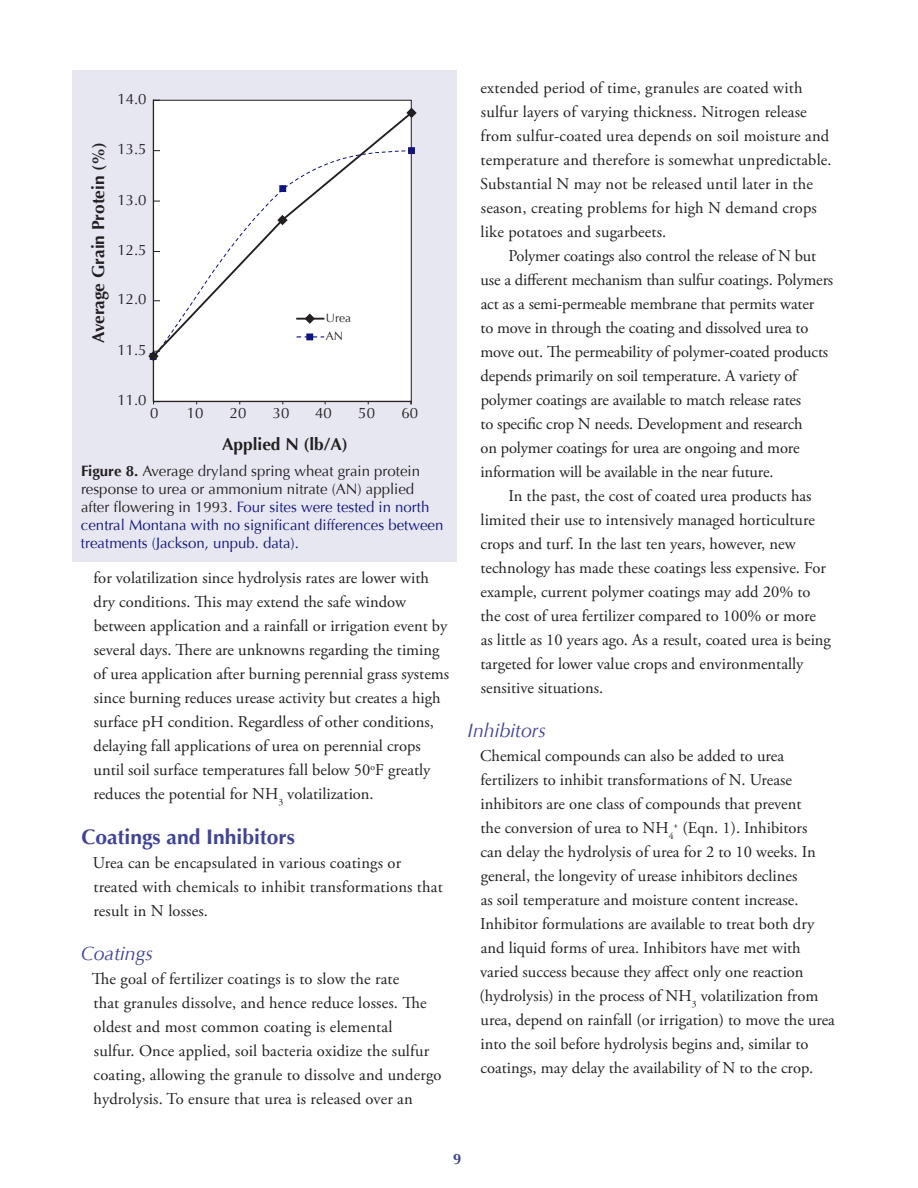
<style>
.page{position:relative;width:918px;height:1188px;background:#fff}
.page>*{position:absolute;margin:0;border:0;box-sizing:border-box;transform-origin:0 0}
.t1{font:700 21px "Optima";color:#404398}
.t2{font:italic 19.5px "Optima";color:#404398}
.t3{font:700 17.25px "Optima";color:#231f20}
.t4{font:16.5px/24px "Adobe Garamond Pro";color:#231f20}
.t5{font:15px/18px "Optima";color:#10147e}
.t6{font:15px "Optima";color:#231f20}
.t7{font:700 15px "Optima";color:#404398}
.t8{font:12px "Optima";color:#231f20}
.s1{font-weight:700;color:#231f20}
.s2{color:#231f20}
</style>
<div class="page">
<div style="left:72px;top:70px;width:384px;height:492px;background:#e7e7f2"></div>
<svg style="left:406px;top:108px;width:11px;height:10px"></svg>
<svg style="left:153px;top:100px;width:259px;height:304px;background:#f4f4f4"></svg>
<div style="left:152px;top:111px;width:262px;height:247px;background:#fff"></div>
<svg style="left:148px;top:351px;width:11px;height:10px"></svg>
<p class="t6" style="left:117px;top:90px;width:31px">14.0</p>
<p class="t3" style="left:88px;top:343px;width:203px;rotate:-90deg">Average Grain Protein (%)</p>
<p class="t6" style="left:117px;top:140px;width:31px">13.5</p>
<p class="t6" style="left:117px;top:191px;width:31px">13.0</p>
<p class="t6" style="left:117px;top:241px;width:31px">12.5</p>
<p class="t6" style="left:117px;top:290px;width:31px">12.0</p>
<p class="t6" style="left:117px;top:341px;width:31px">11.5</p>
<p class="t8" style="left:326px;top:311px;width:27px">Urea</p>
<p class="t8" style="left:326px;top:329px;width:19px">AN</p>
<p class="t6" style="left:117px;top:391px;width:31px">11.0</p>
<p class="t6" style="left:150px;top:404px;width:10px">0</p>
<p class="t6" style="left:187px;top:404px;width:18px">10</p>
<p class="t6" style="left:230px;top:404px;width:18px">20</p>
<p class="t6" style="left:273px;top:404px;width:18px">30</p>
<p class="t6" style="left:315px;top:404px;width:18px">40</p>
<p class="t6" style="left:358px;top:404px;width:18px">50</p>
<p class="t6" style="left:401px;top:404px;width:18px">60</p>
<p class="t3" style="left:222px;top:434px;width:127px">Applied N (lb/A)</p>
<p class="t5" style="left:81px;top:462px;width:364px"><span class="s1">Figure 8.</span> <span class="s2">Average dryland spring wheat grain protein response to urea or ammonium nitrate (AN) applied after flowering in 1993.</span> Four sites were tested in north central Montana with no significant differences between treatments (Jackson, unpub. data).</p>
<p class="t4" style="left:93px;top:567px;width:357px">for volatilization since hydrolysis rates are lower with dry conditions. This may extend the safe window between application and a rainfall or irrigation event by several days. There are unknowns regarding the timing of urea application after burning perennial grass systems since burning reduces urease activity but creates a high surface pH condition. Regardless of other conditions, delaying fall applications of urea on perennial crops until soil surface temperatures fall below 50<sup>o</sup>F greatly reduces the potential for NH<sub>3</sub> volatilization.</p>
<p class="t1" style="left:81px;top:824px;width:215px">Coatings and Inhibitors</p>
<p class="t4" style="left:93px;top:851px;width:351px">Urea can be encapsulated in various coatings or treated with chemicals to inhibit transformations that result in N losses.</p>
<p class="t2" style="left:81px;top:942px;width:74px">Coatings</p>
<p class="t4" style="left:92px;top:967px;width:351px">The goal of fertilizer coatings is to slow the rate<br>that granules dissolve, and hence reduce losses. The oldest and most common coating is elemental<br>sulfur. Once applied, soil bacteria oxidize the sulfur coating, allowing the granule to dissolve and undergo hydrolysis. To ensure that urea is released over an</p>
<p class="t4" style="left:480px;top:76px;width:353px">extended period of time, granules are coated with sulfur layers of varying thickness. Nitrogen release from sulfur-coated urea depends on soil moisture and temperature and therefore is somewhat unpredictable.<br>Substantial N may not be released until later in the season, creating problems for high N demand crops like potatoes and sugarbeets.</p>
<p class="t4" style="left:480px;top:244px;width:354px;text-indent:28px">Polymer coatings also control the release of N but use a different mechanism than sulfur coatings. Polymers act as a semi-permeable membrane that permits water<br>to move in through the coating and dissolved urea to move out. The permeability of polymer-coated products depends primarily on soil temperature. A variety of polymer coatings are available to match release rates<br>to specific crop N needs. Development and research<br>on polymer coatings for urea are ongoing and more information will be available in the near future.</p>
<p class="t4" style="left:480px;top:484px;width:352px;text-indent:28px">In the past, the cost of coated urea products has limited their use to intensively managed horticulture crops and turf. In the last ten years, however, new technology has made these coatings less expensive. For example, current polymer coatings may add 20% to the cost of urea fertilizer compared to 100% or more as little as 10 years ago. As a result, coated urea is being targeted for lower value crops and environmentally sensitive situations.</p>
<p class="t2" style="left:468px;top:719px;width:80px">Inhibitors</p>
<p class="t4" style="left:479px;top:745px;width:357px">Chemical compounds can also be added to urea fertilizers to inhibit transformations of N. Urease inhibitors are one class of compounds that prevent<br>the conversion of urea to NH<sub>4</sub><sup>+</sup> (Eqn. 1). Inhibitors<br>can delay the hydrolysis of urea for 2 to 10 weeks. In general, the longevity of urease inhibitors declines<br>as soil temperature and moisture content increase.<br>Inhibitor formulations are available to treat both dry and liquid forms of urea. Inhibitors have met with varied success because they affect only one reaction (hydrolysis) in the process of NH<sub>3</sub> volatilization from urea, depend on rainfall (or irrigation) to move the urea into the soil before hydrolysis begins and, similar to coatings, may delay the availability of N to the crop.</p>
<p class="t7" style="left:453px;top:1150px;width:10px">9</p>
</div>
